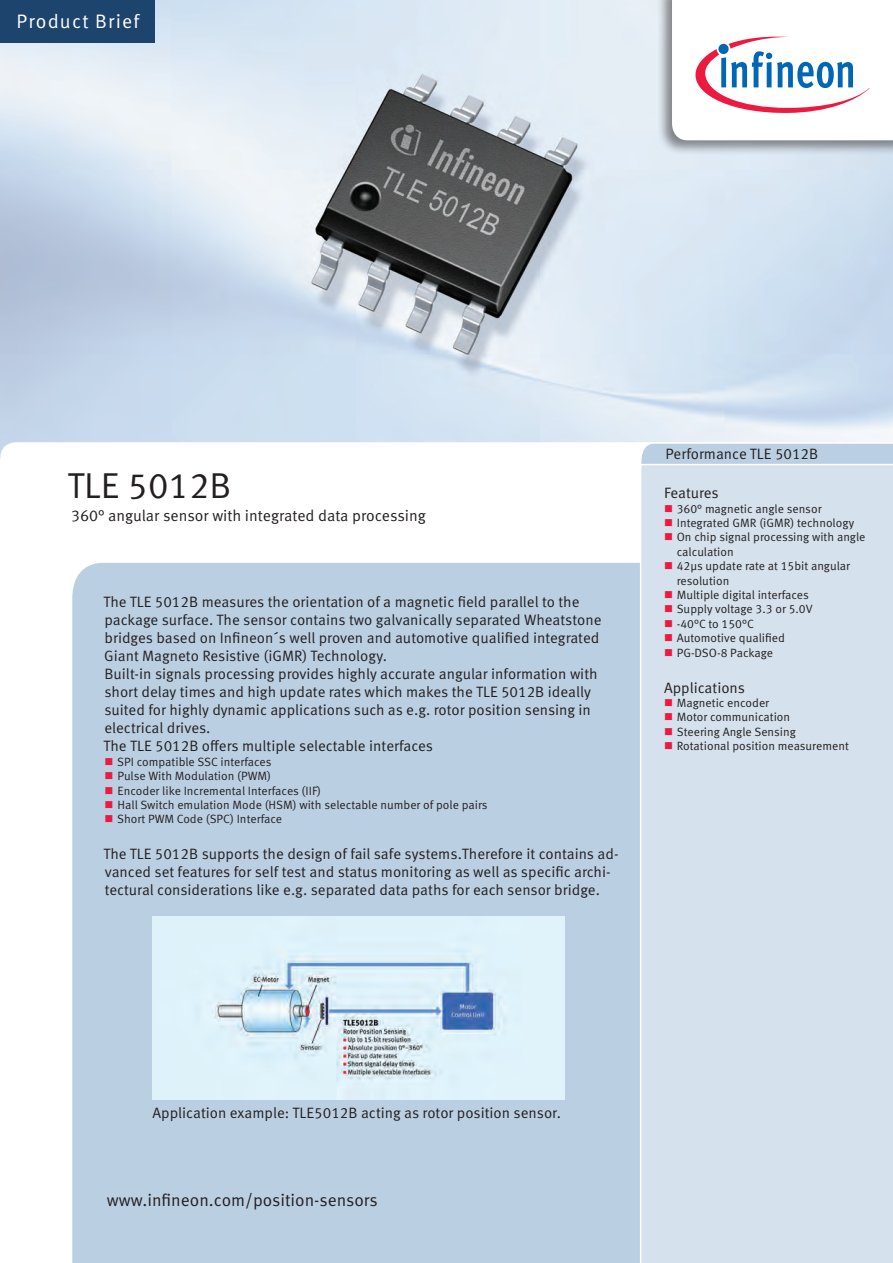
<style>
.page{position:relative;width:893px;height:1263px;background:#fff}
.page>*{position:absolute;margin:0;border:0;box-sizing:border-box;transform-origin:0 0}
.t1{font:36px "Infineon Meta";color:#231f20}
.t2{font:19.5px "Infineon Meta";letter-spacing:.06em;color:#fff}
.t3{font:17.25px "Infineon Meta";color:#231f20}
.t4{font:15.75px "Infineon Meta";color:#231f20}
.t5{font:15px/18px "Infineon Meta";color:#231f20}
.t6{font:12px/14.4px "Infineon Meta";color:#231f20}
</style>
<div class="page">
<img style="left:0;top:0;width:893px;height:442px">
<div style="left:72px;top:562px;width:568px;height:701px;background:#bbcfe2"></div>
<img style="left:152px;top:916px;width:413px;height:184px">
<svg style="left:639px;top:441px;width:254px;height:23px;background:#c3d5e5"></svg>
<div style="left:641px;top:465px;width:252px;height:798px;background:#d5e1ec"></div>
<div style="left:656px;top:0;width:237px;height:155px;background:#231f20;opacity:.5"></div>
<svg style="left:672px;top:0;width:221px;height:140px"></svg>
<div style="left:0;top:0;width:155px;height:43px;background:#1d446d"></div>
<svg style="left:106px;top:758px;width:6px;height:7px"></svg>
<svg style="left:106px;top:772px;width:6px;height:7px"></svg>
<svg style="left:106px;top:787px;width:6px;height:7px"></svg>
<svg style="left:106px;top:801px;width:6px;height:7px"></svg>
<svg style="left:106px;top:815px;width:6px;height:7px"></svg>
<svg style="left:665px;top:505px;width:7px;height:7px"></svg>
<svg style="left:665px;top:519px;width:7px;height:7px"></svg>
<svg style="left:665px;top:533px;width:7px;height:7px"></svg>
<svg style="left:665px;top:562px;width:7px;height:7px"></svg>
<svg style="left:665px;top:591px;width:7px;height:7px"></svg>
<svg style="left:665px;top:605px;width:7px;height:7px"></svg>
<svg style="left:665px;top:620px;width:7px;height:7px"></svg>
<svg style="left:665px;top:634px;width:7px;height:7px"></svg>
<svg style="left:665px;top:649px;width:7px;height:7px"></svg>
<svg style="left:665px;top:699px;width:7px;height:7px"></svg>
<svg style="left:665px;top:713px;width:7px;height:7px"></svg>
<svg style="left:665px;top:728px;width:7px;height:7px"></svg>
<svg style="left:665px;top:742px;width:7px;height:7px"></svg>
<h2 class="t2" style="left:17px;top:10px;width:124px">Product Brief</h2>
<h1 class="t1" style="left:68px;top:463px;width:166px">TLE 5012B</h1>
<p class="t4" style="left:71px;top:506px;width:356px">360° angular sensor with integrated data processing</p>
<p class="t5" style="left:103px;top:593px;width:500px">The TLE 5012B measures the orientation of a magnetic field parallel to the package surface. The sensor contains two galvanically separated Wheatstone bridges based on Infineon´s well proven and automotive qualified integrated Giant Magneto Resistive (iGMR) Technology.<br>Built-in signals processing provides highly accurate angular information with short delay times and high update rates which makes the TLE 5012B ideally suited for highly dynamic applications such as e.g. rotor position sensing in electrical drives.<br>The TLE 5012B offers multiple selectable interfaces</p>
<p class="t6" style="left:117px;top:754px;width:372px">SPI compatible SSC interfaces<br>Pulse With Modulation (PWM)<br>Encoder like Incremental Interfaces (IIF)<br>Hall Switch emulation Mode (HSM) with selectable number of pole pairs Short PWM Code (SPC) Interface</p>
<p class="t5" style="left:103px;top:845px;width:517px">The TLE 5012B supports the design of fail safe systems.Therefore it contains ad&shy;vanced set features for self test and status monitoring as well as specific archi&shy;tectural considerations like e.g. separated data paths for each sensor bridge.</p>
<p class="t5" style="left:665px;top:445px;width:154px">Performance TLE 5012B</p>
<p class="t5" style="left:664px;top:484px;width:56px">Features</p>
<p class="t6" style="left:677px;top:501px;width:190px">360° magnetic angle sensor<br>Integrated GMR (iGMR) technology<br>On chip signal processing with angle calculation<br>42µs update rate at 15bit angular resolution<br>Multiple digital interfaces<br>Supply voltage 3.3 or 5.0V<br>-40°C to 150°C<br>Automotive qualified<br>PG-DSO-8 Package</p>
<p class="t5" style="left:664px;top:679px;width:83px">Applications</p>
<p class="t6" style="left:677px;top:696px;width:174px">Magnetic encoder<br>Motor communication<br>Steering Angle Sensing<br>Rotational position measurement</p>
<p class="t5" style="left:152px;top:1104px;width:410px">Application example: TLE5012B acting as rotor position sensor.</p>
<p class="t3" style="left:107px;top:1189px;width:272px">www.infineon.com/position-sensors</p>
</div>
